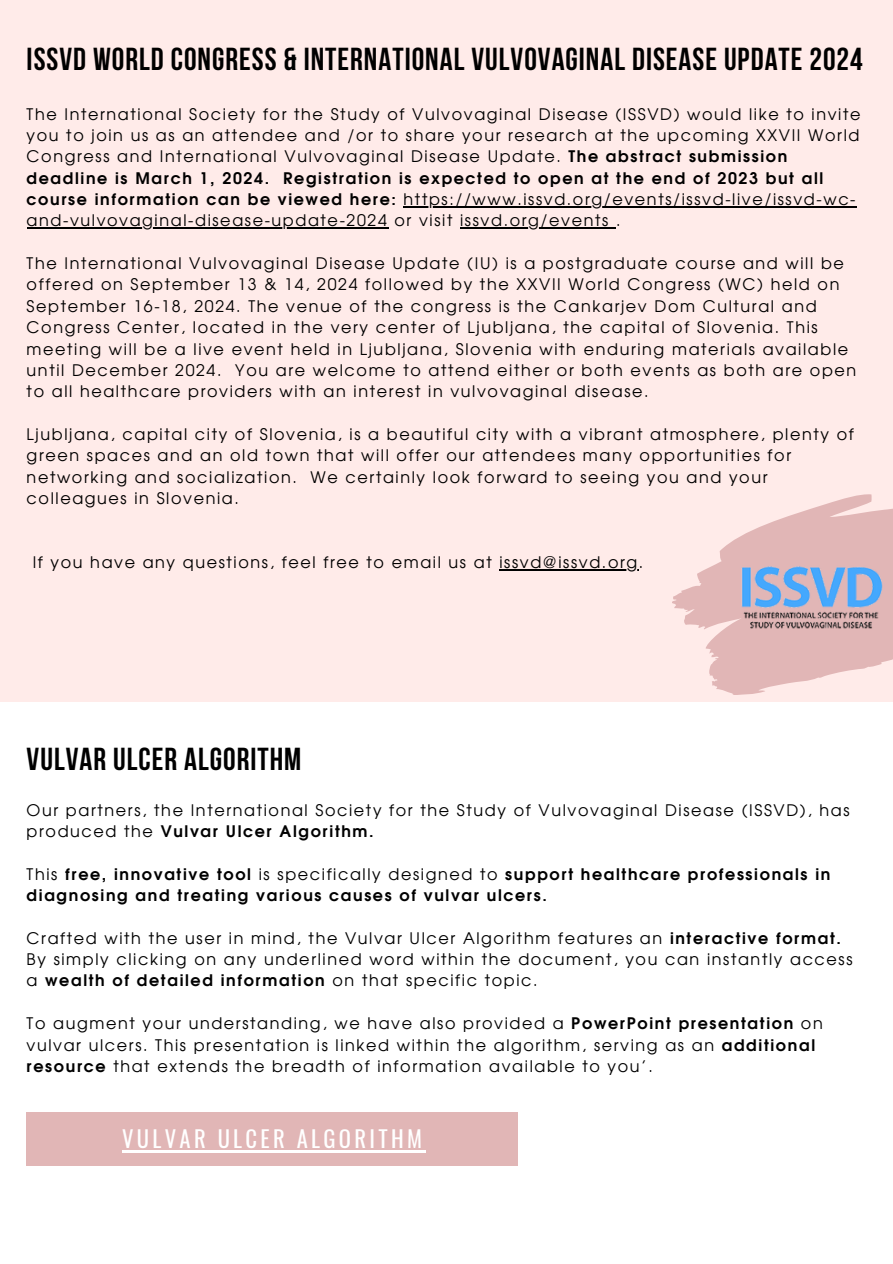
<style>
.page{position:relative;width:893px;height:1264px;background:#fff}
.page>*{position:absolute;margin:0;border:0;box-sizing:border-box;transform-origin:0 0}
.t1{font:700 31.65px "Bebas Neue";letter-spacing:.03em;color:#000}
.t2{font:22.65px "Oswald";letter-spacing:.145em;color:#fff}
.t3{font:15.9px/21.3px "Evolventa";letter-spacing:.105em;color:#000}
.t4{font:700 15.9px/21.3px "Evolventa";letter-spacing:.1em;color:#000}
.s1{font-weight:700}
.s2{font-weight:400}
</style>
<div class="page">
<div style="left:0;top:0;width:892px;height:701px;background:#ffebe9"></div>
<svg style="left:672px;top:494px;width:220px;height:201px"></svg>
<img style="left:720px;top:558px;width:172px;height:73px">
<hr style="left:403px;top:206px;width:454px;height:1px;background:#000">
<hr style="left:27px;top:227px;width:361px;height:2px;background:#000">
<hr style="left:460px;top:227px;width:156px;height:2px;background:#000">
<hr style="left:499px;top:569px;width:140px;height:1px;background:#000">
<div style="left:27px;top:1112px;width:491px;height:53px;background:#e1b6b6"></div>
<hr style="left:122px;top:1150px;width:303px;height:2px;background:#fff">
<p class="t1" style="left:27px;top:46px;width:837px">ISSVD WORLD CONGRESS &amp; INTERNATIONAL VULVOVAGINAL DISEASE UPDATE 2024</p>
<p class="t3" style="left:27px;top:104px;width:835px">The International Society for the Study of Vulvovaginal Disease (ISSVD) would like to invite you to join us as an attendee and /or to share your research at the upcoming XXVII World Congress and International Vulvovaginal Disease Update. <span class="s1">The abstract submission deadline is March 1, 2024. Registration is expected to open at the end of 2023 but all course information can be viewed here:</span> https://www.issvd.org/events/issvd-live/issvd-wc&shy;and-vulvovaginal-disease-update-2024 or visit issvd.org/events .</p>
<p class="t3" style="left:27px;top:254px;width:831px">The International Vulvovaginal Disease Update (IU) is a postgraduate course and will be offered on September 13 &amp; 14, 2024 followed by the XXVII World Congress (WC) held on September 16-18, 2024. The venue of the congress is the Cankarjev Dom Cultural and Congress Center, located in the very center of Ljubljana, the capital of Slovenia. This meeting will be a live event held in Ljubljana, Slovenia with enduring materials available until December 2024. You are welcome to attend either or both events as both are open to all healthcare providers with an interest in vulvovaginal disease.</p>
<p class="t3" style="left:27px;top:424px;width:828px">Ljubljana, capital city of Slovenia, is a beautiful city with a vibrant atmosphere, plenty of green spaces and an old town that will offer our attendees many opportunities for networking and socialization. We certainly look forward to seeing you and your colleagues in Slovenia.</p>
<p class="t3" style="left:33px;top:553px;width:612px">If you have any questions, feel free to email us at issvd@issvd.org.</p>
<p class="t1" style="left:27px;top:746px;width:276px">VULVAR ULCER ALGORITHM</p>
<p class="t3" style="left:27px;top:800px;width:824px">Our partners, the International Society for the Study of Vulvovaginal Disease (ISSVD), has produced the <span class="s1">Vulvar Ulcer Algorithm.</span></p>
<p class="t4" style="left:27px;top:864px;width:805px"><span class="s2">This</span> free, innovative tool <span class="s2">is specifically designed to</span> support healthcare professionals in diagnosing and treating various causes of vulvar ulcers.</p>
<p class="t3" style="left:27px;top:928px;width:827px">Crafted with the user in mind, the Vulvar Ulcer Algorithm features an <span class="s1">interactive format.<br></span>By simply clicking on any underlined word within the document, you can instantly access a <span class="s1">wealth of detailed information</span> on that specific topic.</p>
<p class="t3" style="left:27px;top:1013px;width:797px">To augment your understanding, we have also provided a <span class="s1">PowerPoint presentation</span> on vulvar ulcers. This presentation is linked within the algorithm, serving as an <span class="s1">additional resource</span> that extends the breadth of information available to you’.</p>
<p class="t2" style="left:122px;top:1120px;width:301px">VULVAR ULCER ALGORITHM</p>
</div>
